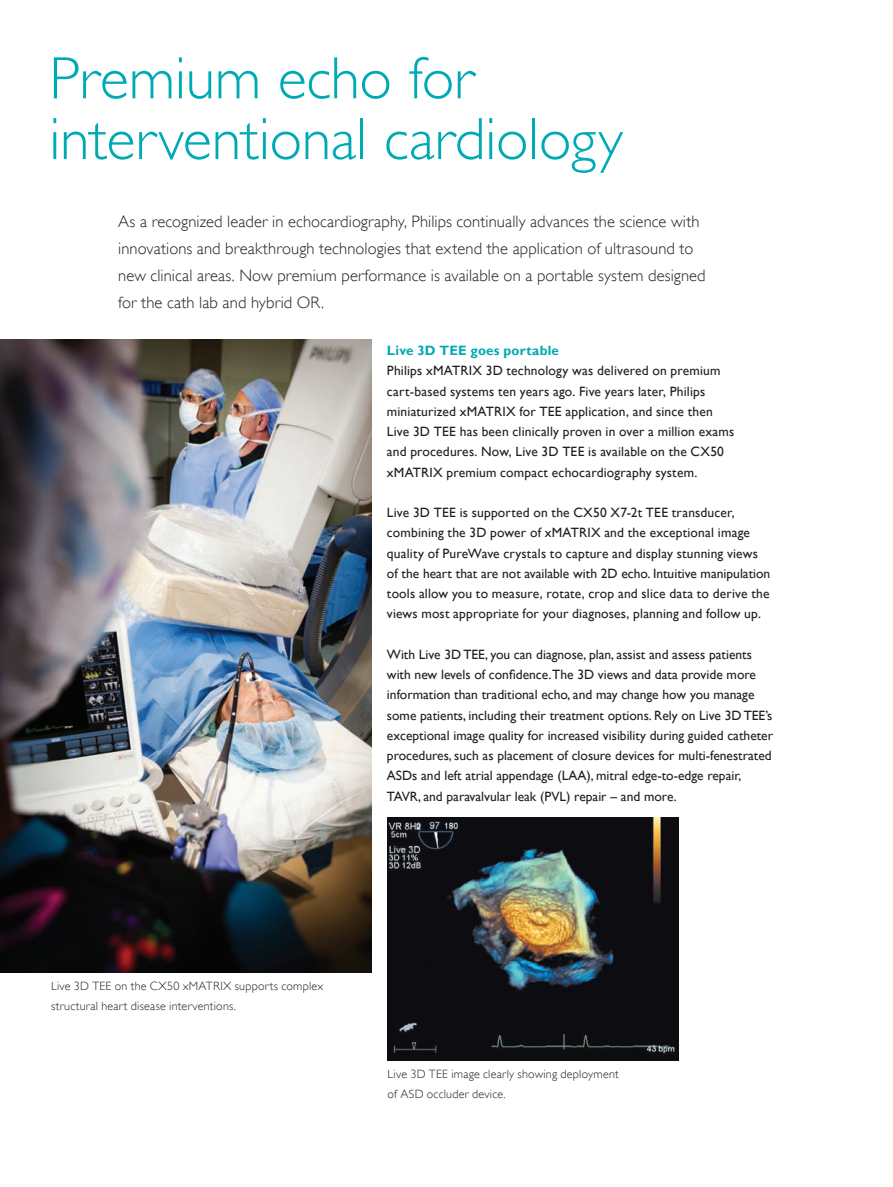
<style>
.page{position:relative;width:893px;height:1187px;background:#fff}
.page>*{position:absolute;margin:0;border:0;box-sizing:border-box;transform-origin:0 0}
.t1{font:60px/60.8px "Gill Sans Alt One WGL Light";letter-spacing:-.005em;color:#00aab5}
.t2{font:16.5px/27px "Gill Sans Alt One WGL Light";letter-spacing:.005em;color:#231f20}
.t3{font:13.5px/20.2px "Gill Sans Alt One WGL";color:#231f20}
.t4{font:700 13.5px "Gill Sans Alt One WGL";letter-spacing:.015em;color:#00aab5}
.t5{font:12px/20.2px "Gill Sans Alt One WGL Light";letter-spacing:.02em;color:#231f20}
</style>
<div class="page">
<img style="left:0;top:339px;width:372px;height:633px">
<img style="left:387px;top:817px;width:292px;height:243px">
<h1 class="t1" style="left:49px;top:48px;width:575px">Premium echo for interventional cardiology</h1>
<p class="t2" style="left:118px;top:208px;width:589px">As a recognized leader in echocardiography, Philips continually advances the science with innovations and breakthrough technologies that extend the application of ultrasound to new clinical areas. Now premium performance is available on a portable system designed for the cath lab and hybrid OR.</p>
<p class="t4" style="left:387px;top:341px;width:174px">Live 3D TEE goes portable</p>
<p class="t3" style="left:387px;top:360px;width:349px">Philips xMATRIX 3D technology was delivered on premium cart-based systems ten years ago. Five years later, Philips miniaturized xMATRIX for TEE application, and since then Live 3D TEE has been clinically proven in over a million exams and procedures. Now, Live 3D TEE is available on the CX50 xMATRIX premium compact echocardiography system.</p>
<p class="t3" style="left:387px;top:502px;width:385px">Live 3D TEE is supported on the CX50 X7-2t TEE transducer, combining the 3D power of xMATRIX and the exceptional image quality of PureWave crystals to capture and display stunning views of the heart that are not available with 2D echo. Intuitive manipulation tools allow you to measure, rotate, crop and slice data to derive the views most appropriate for your diagnoses, planning and follow up.</p>
<p class="t3" style="left:387px;top:644px;width:388px">With Live 3D TEE, you can diagnose, plan, assist and assess patients with new levels of confidence.The 3D views and data provide more information than traditional echo, and may change how you manage some patients, including their treatment options. Rely on Live 3D TEE’s exceptional image quality for increased visibility during guided catheter procedures, such as placement of closure devices for multi-fenestrated ASDs and left atrial appendage (LAA), mitral edge-to-edge repair, TAVR, and paravalvular leak (PVL) repair – and more.</p>
<p class="t5" style="left:51px;top:975px;width:274px">Live 3D TEE on the CX50 xMATRIX supports complex structural heart disease interventions.</p>
<p class="t5" style="left:388px;top:1063px;width:233px">Live 3D TEE image clearly showing deployment of ASD occluder device.</p>
</div>
